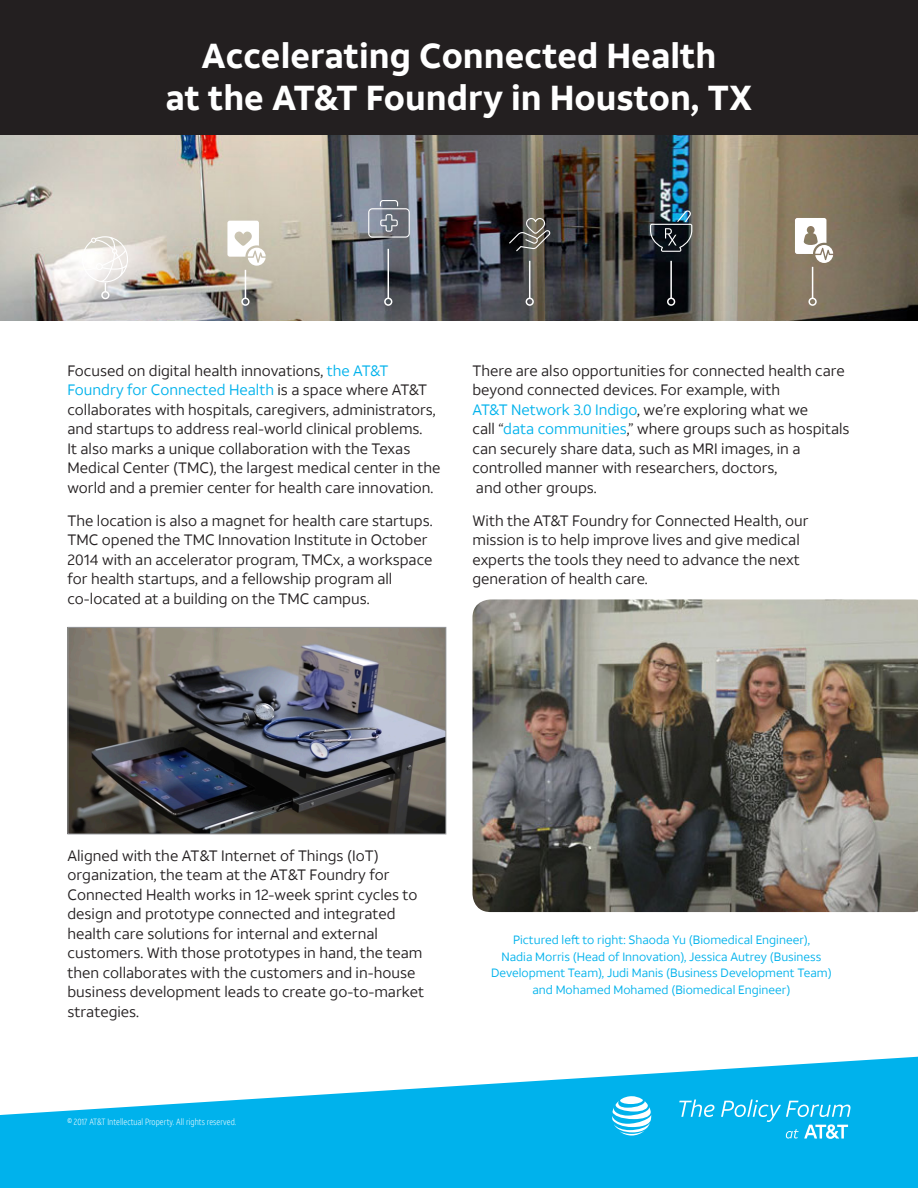
<style>
.page{position:relative;width:918px;height:1188px;background:#fff}
.page>*{position:absolute;margin:0;border:0;box-sizing:border-box;transform-origin:0 0}
.t1{font:700 34.5px/41.4px "ATT Aleck Sans";color:#fff;text-align:center}
.body_text{font:15px/19.5px "ATT Aleck Sans";color:#231f20}
.t2{font:12px/16.5px "ATT Aleck Sans";color:#00b2ec;text-align:center}
.t3{font:300 9px "ATT Aleck Cd";color:#fff}
.s1{color:#00b2ec}
</style>
<div class="page">
<svg style="left:0;top:1056px;width:918px;height:132px;fill:#00b2ec"></svg>
<svg style="left:679px;top:1100px;width:35px;height:17px"></svg>
<svg style="left:721px;top:1100px;width:130px;height:39px;background:#2abeef"></svg>
<svg style="left:612px;top:1096px;width:39px;height:40px"></svg>
<div style="left:0;top:0;width:918px;height:137px;background:#231f20"></div>
<img style="left:0;top:135px;width:918px;height:186px">
<img style="left:472px;top:599px;width:446px;height:313px">
<div style="left:101px;top:291px;width:9px;height:8px;border:2px solid #fff;border-radius:50%"></div>
<div style="left:241px;top:298px;width:9px;height:8px;border:2px solid #fff;border-radius:50%"></div>
<div style="left:384px;top:298px;width:8px;height:8px;border:2px solid #fff;border-radius:50%"></div>
<hr style="left:388px;top:249px;width:1px;height:49px;background:#fff">
<div style="left:526px;top:298px;width:8px;height:8px;border:2px solid #fff;border-radius:50%"></div>
<hr style="left:529px;top:261px;width:1px;height:37px;background:#fff">
<div style="left:667px;top:298px;width:8px;height:8px;border:2px solid #fff;border-radius:50%"></div>
<hr style="left:670px;top:261px;width:2px;height:37px;background:#fff">
<div style="left:808px;top:298px;width:9px;height:8px;border:2px solid #fff;border-radius:50%"></div>
<hr style="left:812px;top:267px;width:1px;height:31px;background:#fff">
<svg style="left:227px;top:221px;width:39px;height:77px"></svg>
<svg style="left:368px;top:200px;width:42px;height:38px;background:#898e97"></svg>
<svg style="left:509px;top:218px;width:41px;height:33px"></svg>
<svg style="left:650px;top:210px;width:42px;height:42px;background:#394954"></svg>
<svg style="left:82px;top:236px;width:46px;height:56px"></svg>
<svg style="left:795px;top:218px;width:39px;height:45px"></svg>
<img style="left:70px;top:629px;width:374px;height:203px">
<div style="left:68px;top:627px;width:378px;height:207px;border:1px solid #939598"></div>
<p class="t1" style="left:165px;top:36px;width:589px">Accelerating Connected Health<br>at the AT&amp;T Foundry in Houston, TX</p>
<p class="body_text" style="left:68px;top:361px;width:374px">Focused on digital health innovations, <span class="s1">the AT&amp;T Foundry for Connected Health</span> is a space where AT&amp;T collaborates with hospitals, caregivers, administrators, and startups to address real-world clinical problems.<br>It also marks a unique collaboration with the Texas Medical Center (TMC), the largest medical center in the world and a premier center for health care innovation.</p>
<p class="body_text" style="left:68px;top:511px;width:367px">The location is also a magnet for health care startups.<br>TMC opened the TMC Innovation Institute in October 2014 with an accelerator program, TMCx, a workspace for health startups, and a fellowship program all co-located at a building on the TMC campus.</p>
<p class="body_text" style="left:472px;top:361px;width:379px">There are also opportunities for connected health care beyond connected devices. For example, with<br><span class="s1">AT&amp;T Network 3.0 Indigo</span>, we’re exploring what we<br>call “<span class="s1">data communities</span>,” where groups such as hospitals can securely share data, such as MRI images, in a controlled manner with researchers, doctors,<br>and other groups.</p>
<p class="body_text" style="left:472px;top:511px;width:338px">With the AT&amp;T Foundry for Connected Health, our mission is to help improve lives and give medical experts the tools they need to advance the next generation of health care.</p>
<p class="body_text" style="left:68px;top:846px;width:358px">Aligned with the AT&amp;T Internet of Things (IoT) organization, the team at the AT&amp;T Foundry for Connected Health works in 12-week sprint cycles to design and prototype connected and integrated health care solutions for internal and external customers. With those prototypes in hand, the team then collaborates with the customers and in-house business development leads to create go-to-market strategies.</p>
<p class="t3" style="left:68px;top:1117px;width:170px">© 2017 AT&amp;T Intellectual Property. All rights reserved.</p>
<p class="t2" style="left:491px;top:932px;width:342px">Pictured left to right: Shaoda Yu (Biomedical Engineer),<br>Nadia Morris (Head of Innovation), Jessica Autrey (Business Development Team), Judi Manis (Business Development Team) and Mohamed Mohamed (Biomedical Engineer)</p>
</div>
